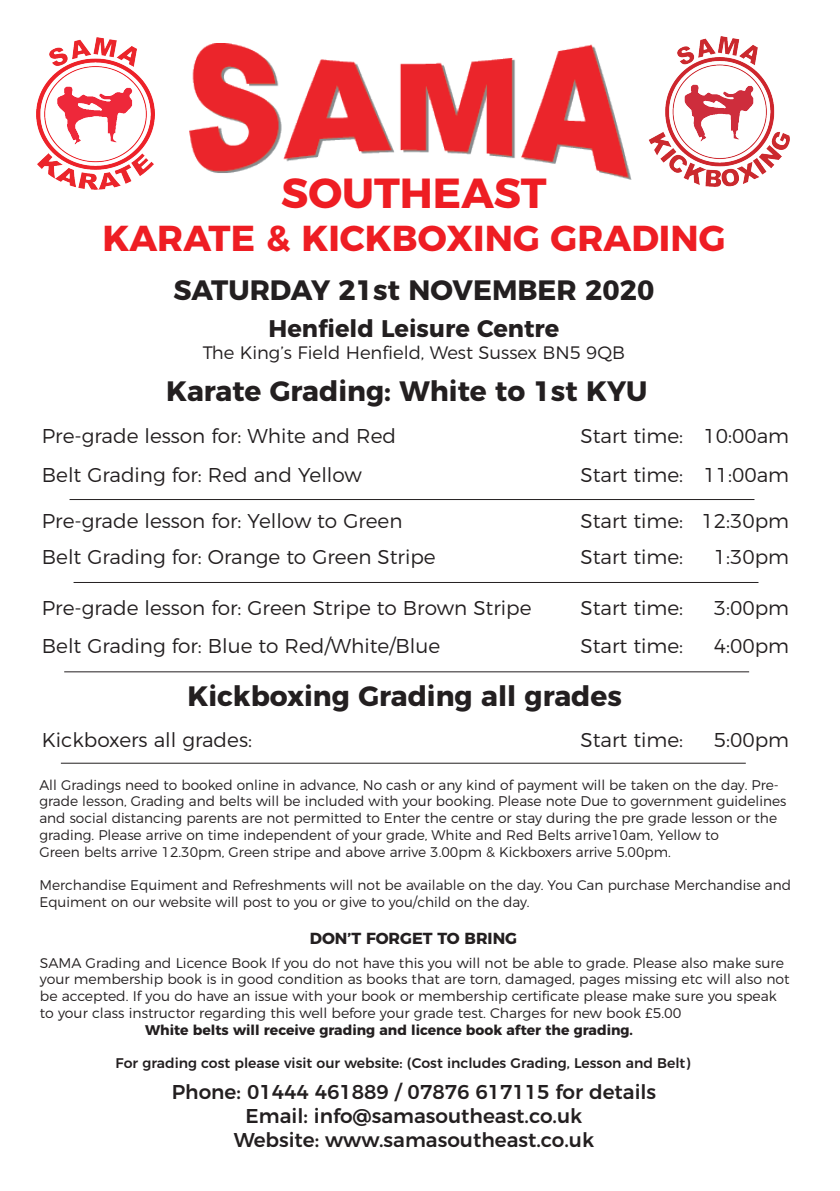
<style>
.page{position:relative;width:840px;height:1191px;background:#fff}
.page>*{position:absolute;margin:0;border:0;box-sizing:border-box;transform-origin:0 0}
.t1{font:700 42px "Montserrat";color:#ee1d23}
.t2{font:700 36px "Montserrat";color:#ee1d23}
.t3{font:700 28px "Montserrat";color:#231f20}
.t4{font:700 24px "Montserrat";color:#231f20}
.t5{font:300 20px/39px "Montserrat";color:#231f20}
.t6{font:500 20px/24px "Montserrat";color:#231f20;text-align:center}
.t7{font:300 18px "Montserrat";color:#231f20}
.t8{font:700 16px "Montserrat";color:#231f20}
.t9{font:300 14px/16.8px "Montserrat";color:#231f20}
.t10{font:500 14px "Montserrat";color:#231f20}
.t11{font:700 14px "Montserrat";color:#231f20}
</style>
<div class="page">
<hr style="left:61px;top:763px;width:684px;height:1px;background:#231f20">
<img style="left:648px;top:36px;width:142px;height:151px">
<img style="left:36px;top:37px;width:118px;height:153px">
<img style="left:189px;top:44px;width:441px;height:135px">
<hr style="left:69px;top:499px;width:685px;height:1px;background:#231f20">
<hr style="left:73px;top:582px;width:685px;height:1px;background:#231f20">
<hr style="left:64px;top:671px;width:684px;height:1px;background:#231f20">
<h1 class="t1" style="left:281px;top:159px;width:267px">SOUTHEAST</h1>
<h2 class="t2" style="left:102px;top:209px;width:624px">KARATE &amp; KICKBOXING GRADING</h2>
<h3 class="t3" style="left:173px;top:267px;width:482px">SATURDAY 21st NOVEMBER 2020</h3>
<h3 class="t4" style="left:268px;top:309px;width:292px">Henfield Leisure Centre</h3>
<p class="t7" style="left:203px;top:338px;width:423px">The King’s Field Henfield, West Sussex BN5 9QB</p>
<h3 class="t3" style="left:166px;top:368px;width:482px">Karate Grading: White to 1st KYU</h3>
<h3 class="t5" style="left:42px;top:415px;width:355px">Pre-grade lesson for: White and Red<br>Belt Grading for: Red and Yellow</h3>
<h3 class="t5" style="left:580px;top:415px;width:104px">Start time:<br>Start time:</h3>
<h3 class="t5" style="left:580px;top:502px;width:104px;line-height:35.4px">Start time:<br>Start time:</h3>
<h3 class="t5" style="left:580px;top:587px;width:104px;line-height:37.8px">Start time:<br>Start time:</h3>
<h3 class="t5" style="left:42px;top:502px;width:395px;line-height:35.4px">Pre-grade lesson for: Yellow to Green<br>Belt Grading for: Orange to Green Stripe</h3>
<h3 class="t5" style="left:42px;top:587px;width:491px;line-height:37.8px">Pre-grade lesson for: Green Stripe to Brown Stripe<br>Belt Grading for: Blue to Red/White/Blue</h3>
<h3 class="t5" style="left:703px;top:415px;width:87px">10:00am<br>11:00am</h3>
<h3 class="t5" style="left:701px;top:501px;width:89px;line-height:35.4px;text-align:right">12:30pm<br>1:30pm</h3>
<h3 class="t5" style="left:713px;top:587px;width:77px;line-height:37.8px">3:00pm<br>4:00pm</h3>
<h3 class="t3" style="left:187px;top:673px;width:435px">Kickboxing Grading all grades</h3>
<h3 class="t5" style="left:42px;top:719px;width:211px">Kickboxers all grades:</h3>
<p class="t9" style="left:39px;top:775px;width:748px">All Gradings need to booked online in advance, No cash or any kind of payment will be taken on the day. Pre&shy;grade lesson, Grading and belts will be included with your booking. Please note Due to government guidelines and social distancing parents are not permitted to Enter the centre or stay during the pre grade lesson or the grading. Please arrive on time independent of your grade, White and Red Belts arrive10am, Yellow to<br>Green belts arrive 12.30pm, Green stripe and above arrive 3.00pm &amp; Kickboxers arrive 5.00pm.</p>
<p class="t9" style="left:39px;top:875px;width:752px">Merchandise Equiment and Refreshments will not be available on the day. You Can purchase Merchandise and<br>Equiment on our website will post to you or give to you/child on the day.</p>
<h3 class="t5" style="left:580px;top:719px;width:104px">Start time:</h3>
<h3 class="t5" style="left:713px;top:719px;width:77px">5:00pm</h3>
<p class="t8" style="left:310px;top:925px;width:209px">DON’T FORGET TO BRING</p>
<p class="t9" style="left:40px;top:953px;width:750px">SAMA Grading and Licence Book If you do not have this you will not be able to grade. Please also make sure your membership book is in good condition as books that are torn, damaged, pages missing etc will also not be accepted. If you do have an issue with your book or membership certificate please make sure you speak to your class instructor regarding this well before your grade test. Charges for new book £5.00</p>
<p class="t11" style="left:145px;top:1018px;width:489px">White belts will receive grading and licence book after the grading.</p>
<p class="t10" style="left:115px;top:1052px;width:576px">For grading cost please visit our website: (Cost includes Grading, Lesson and Belt)</p>
<h3 class="t6" style="left:172px;top:1078px;width:486px">Phone: 01444 461889 / 07876 617115 for details<br>Email: info@samasoutheast.co.uk<br>Website: www.samasoutheast.co.uk</h3>
</div>
